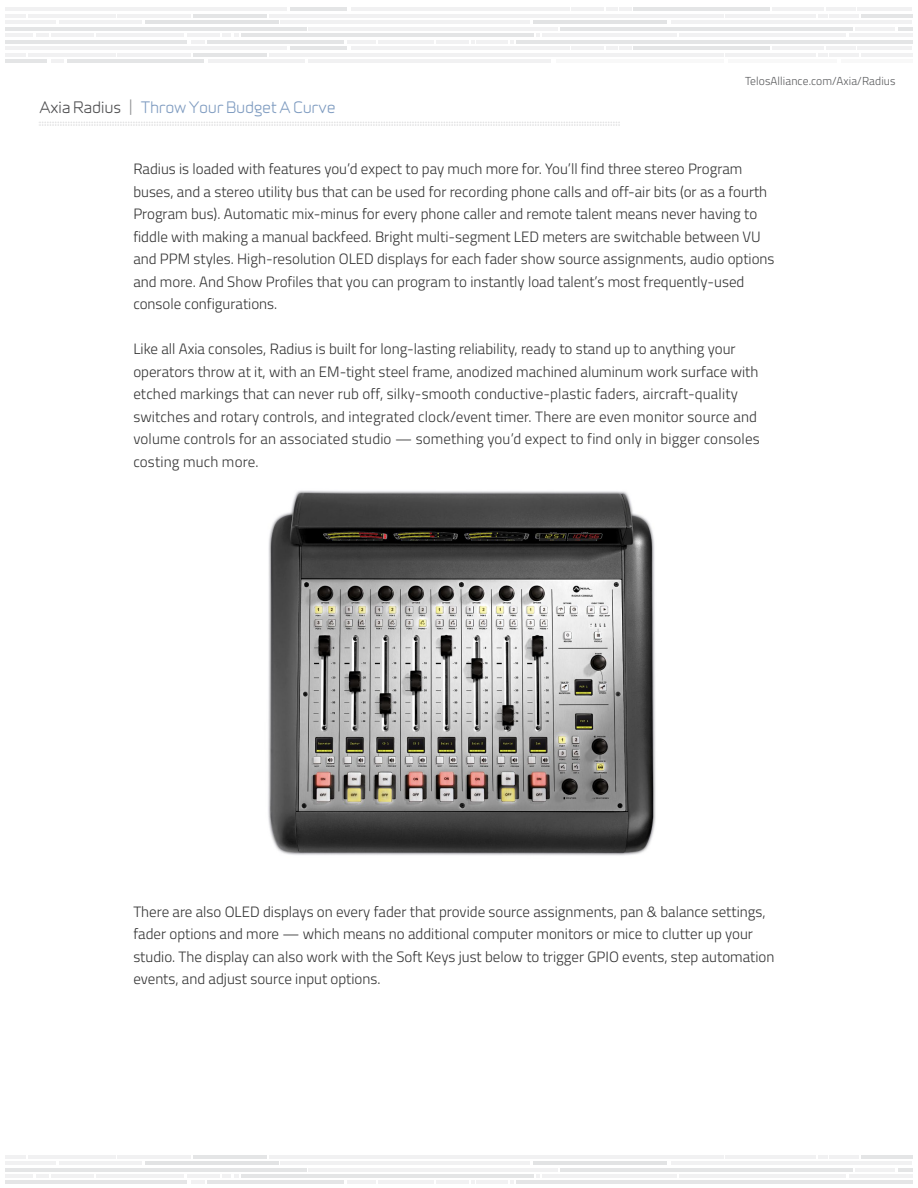
<style>
.page{position:relative;width:918px;height:1188px;background:#fff}
.page>*{position:absolute;margin:0;border:0;box-sizing:border-box;transform-origin:0 0}
.t1{font:300 15px/22.5px "Titillium Web";color:#333}
.t2{font:15px "Infinity T M Regular";letter-spacing:-.02em;color:#7e9bc0}
.t3{font:300 11.55px "Titillium Web";letter-spacing:.01em;color:#58595b}
.s1{color:#4d4d4f}
.s2{color:#8a8c8e}
</style>
<div class="page">
<hr style="left:308px;top:59px;width:243px;height:4px;background:#f1f1f2">
<hr style="left:67px;top:59px;width:137px;height:4px;background:#e4e5e6">
<hr style="left:5px;top:59px;width:42px;height:4px;background:#e4e5e6">
<hr style="left:208px;top:59px;width:97px;height:4px;background:#f1f1f2">
<hr style="left:841px;top:59px;width:71px;height:4px;background:#f8f8f8">
<hr style="left:729px;top:59px;width:108px;height:4px;background:#f8f8f8">
<hr style="left:556px;top:59px;width:168px;height:4px;background:#f8f8f8">
<hr style="left:51px;top:59px;width:12px;height:4px;background:#f1f1f2">
<hr style="left:269px;top:53px;width:455px;height:3px;background:#f1f1f2">
<hr style="left:290px;top:46px;width:57px;height:4px;background:#e4e5e6">
<hr style="left:633px;top:46px;width:137px;height:4px;background:#e4e5e6">
<hr style="left:193px;top:53px;width:73px;height:3px;background:#e4e5e6">
<hr style="left:118px;top:53px;width:73px;height:3px;background:#f1f1f2">
<hr style="left:351px;top:46px;width:218px;height:4px;background:#f1f1f2">
<hr style="left:726px;top:53px;width:90px;height:3px;background:#f1f1f2">
<svg style="left:818px;top:53px;width:9px;height:3px"></svg>
<hr style="left:857px;top:46px;width:55px;height:4px;background:#f1f1f2">
<hr style="left:830px;top:53px;width:29px;height:3px;background:#f1f1f2">
<hr style="left:826px;top:46px;width:29px;height:4px;background:#f1f1f2">
<hr style="left:861px;top:53px;width:51px;height:3px;background:#f1f1f2">
<hr style="left:773px;top:46px;width:51px;height:4px;background:#f1f1f2">
<hr style="left:5px;top:46px;width:281px;height:4px;background:#f1f1f2">
<hr style="left:619px;top:46px;width:13px;height:4px;background:#f1f1f2">
<hr style="left:571px;top:46px;width:33px;height:4px;background:#f1f1f2">
<hr style="left:28px;top:53px;width:88px;height:3px;background:#f1f1f2">
<hr style="left:5px;top:53px;width:21px;height:3px;background:#f1f1f2">
<hr style="left:606px;top:46px;width:11px;height:4px;background:#f1f1f2">
<hr style="left:269px;top:14px;width:455px;height:3px;background:#f1f1f2">
<hr style="left:5px;top:27px;width:302px;height:3px;background:#e4e5e6">
<hr style="left:560px;top:27px;width:293px;height:3px;background:#e4e5e6">
<hr style="left:241px;top:33px;width:293px;height:4px;background:#e4e5e6">
<hr style="left:145px;top:21px;width:134px;height:3px;background:#e2e3e4">
<hr style="left:534px;top:21px;width:133px;height:3px;background:#e2e3e4">
<hr style="left:59px;top:21px;width:83px;height:3px;background:#f1f1f2">
<hr style="left:5px;top:21px;width:51px;height:3px;background:#f1f1f2">
<hr style="left:280px;top:21px;width:249px;height:3px;background:#f1f1f2">
<hr style="left:671px;top:21px;width:241px;height:3px;background:#f1f1f2">
<hr style="left:378px;top:40px;width:56px;height:3px;background:#f1f1f2">
<hr style="left:290px;top:8px;width:57px;height:3px;background:#e4e5e6">
<hr style="left:207px;top:40px;width:137px;height:3px;background:#e4e5e6">
<hr style="left:633px;top:8px;width:137px;height:3px;background:#e4e5e6">
<hr style="left:193px;top:14px;width:73px;height:3px;background:#e4e5e6">
<hr style="left:118px;top:14px;width:73px;height:3px;background:#f1f1f2">
<hr style="left:5px;top:40px;width:182px;height:3px;background:#e4e5e6">
<hr style="left:788px;top:40px;width:124px;height:3px;background:#e4e5e6">
<hr style="left:351px;top:8px;width:218px;height:3px;background:#f1f1f2">
<hr style="left:726px;top:14px;width:90px;height:3px;background:#f1f1f2">
<svg style="left:818px;top:14px;width:9px;height:3px"></svg>
<hr style="left:857px;top:8px;width:55px;height:3px;background:#f1f1f2">
<hr style="left:830px;top:14px;width:29px;height:3px;background:#f1f1f2">
<hr style="left:826px;top:8px;width:29px;height:3px;background:#f1f1f2">
<hr style="left:861px;top:14px;width:51px;height:3px;background:#e4e5e6">
<hr style="left:773px;top:8px;width:51px;height:3px;background:#f1f1f2">
<hr style="left:5px;top:8px;width:281px;height:3px;background:#f1f1f2">
<hr style="left:436px;top:40px;width:33px;height:3px;background:#f1f1f2">
<hr style="left:476px;top:40px;width:32px;height:3px;background:#f1f1f2">
<hr style="left:347px;top:40px;width:29px;height:3px;background:#f1f1f2">
<svg style="left:191px;top:40px;width:13px;height:3px"></svg>
<hr style="left:187px;top:33px;width:32px;height:4px;background:#f1f1f2">
<hr style="left:571px;top:8px;width:33px;height:3px;background:#f1f1f2">
<hr style="left:97px;top:33px;width:87px;height:4px;background:#f1f1f2">
<hr style="left:849px;top:33px;width:63px;height:4px;background:#f1f1f2">
<hr style="left:898px;top:27px;width:14px;height:3px;background:#e4e5e6">
<hr style="left:855px;top:27px;width:40px;height:3px;background:#f1f1f2">
<hr style="left:28px;top:14px;width:88px;height:3px;background:#f1f1f2">
<hr style="left:51px;top:33px;width:43px;height:4px;background:#f1f1f2">
<hr style="left:5px;top:14px;width:21px;height:3px;background:#f1f1f2">
<hr style="left:36px;top:33px;width:13px;height:4px;background:#f1f1f2">
<hr style="left:5px;top:33px;width:28px;height:4px;background:#f1f1f2">
<svg style="left:222px;top:33px;width:17px;height:4px"></svg>
<svg style="left:606px;top:8px;width:26px;height:3px"></svg>
<svg style="left:471px;top:40px;width:4px;height:3px"></svg>
<svg style="left:510px;top:40px;width:4px;height:3px"></svg>
<svg style="left:536px;top:33px;width:4px;height:4px"></svg>
<hr style="left:308px;top:27px;width:250px;height:3px;background:#f1f1f2">
<hr style="left:542px;top:33px;width:135px;height:4px;background:#f1f1f2">
<hr style="left:680px;top:33px;width:166px;height:4px;background:#f1f1f2">
<hr style="left:516px;top:40px;width:293px;height:3px;background:#e4e5e6">
<hr style="left:269px;top:1155px;width:455px;height:3px;background:#f1f1f2">
<hr style="left:5px;top:1168px;width:302px;height:3px;background:#e4e5e6">
<hr style="left:560px;top:1168px;width:293px;height:3px;background:#e4e5e6">
<hr style="left:241px;top:1174px;width:293px;height:4px;background:#e4e5e6">
<hr style="left:145px;top:1161px;width:134px;height:4px;background:#e2e3e4">
<hr style="left:534px;top:1161px;width:133px;height:4px;background:#e2e3e4">
<hr style="left:59px;top:1161px;width:83px;height:4px;background:#f1f1f2">
<hr style="left:5px;top:1161px;width:51px;height:4px;background:#f1f1f2">
<hr style="left:280px;top:1161px;width:249px;height:4px;background:#f1f1f2">
<hr style="left:671px;top:1161px;width:241px;height:4px;background:#f1f1f2">
<hr style="left:378px;top:1181px;width:56px;height:3px;background:#f1f1f2">
<hr style="left:207px;top:1181px;width:137px;height:3px;background:#e4e5e6">
<hr style="left:193px;top:1155px;width:73px;height:3px;background:#e4e5e6">
<hr style="left:118px;top:1155px;width:73px;height:3px;background:#f1f1f2">
<hr style="left:5px;top:1181px;width:182px;height:3px;background:#e4e5e6">
<hr style="left:788px;top:1181px;width:124px;height:3px;background:#e4e5e6">
<hr style="left:726px;top:1155px;width:90px;height:3px;background:#f1f1f2">
<svg style="left:818px;top:1155px;width:9px;height:3px"></svg>
<hr style="left:830px;top:1155px;width:29px;height:3px;background:#f1f1f2">
<hr style="left:861px;top:1155px;width:51px;height:3px;background:#e4e5e6">
<hr style="left:436px;top:1181px;width:33px;height:3px;background:#f1f1f2">
<hr style="left:476px;top:1181px;width:32px;height:3px;background:#f1f1f2">
<hr style="left:347px;top:1181px;width:29px;height:3px;background:#f1f1f2">
<svg style="left:191px;top:1181px;width:13px;height:3px"></svg>
<hr style="left:187px;top:1174px;width:32px;height:4px;background:#f1f1f2">
<hr style="left:97px;top:1174px;width:87px;height:4px;background:#f1f1f2">
<hr style="left:849px;top:1174px;width:63px;height:4px;background:#f1f1f2">
<hr style="left:898px;top:1168px;width:14px;height:3px;background:#e4e5e6">
<hr style="left:855px;top:1168px;width:40px;height:3px;background:#f1f1f2">
<hr style="left:28px;top:1155px;width:88px;height:3px;background:#f1f1f2">
<hr style="left:51px;top:1174px;width:43px;height:4px;background:#f1f1f2">
<hr style="left:5px;top:1155px;width:21px;height:3px;background:#f1f1f2">
<hr style="left:36px;top:1174px;width:13px;height:4px;background:#f1f1f2">
<hr style="left:5px;top:1174px;width:28px;height:4px;background:#f1f1f2">
<svg style="left:222px;top:1174px;width:17px;height:4px"></svg>
<svg style="left:471px;top:1181px;width:4px;height:3px"></svg>
<svg style="left:510px;top:1181px;width:4px;height:3px"></svg>
<svg style="left:536px;top:1174px;width:4px;height:4px"></svg>
<hr style="left:308px;top:1168px;width:250px;height:3px;background:#f1f1f2">
<hr style="left:542px;top:1174px;width:135px;height:4px;background:#f1f1f2">
<hr style="left:680px;top:1174px;width:166px;height:4px;background:#f1f1f2">
<hr style="left:516px;top:1181px;width:293px;height:3px;background:#e4e5e6">
<svg style="left:39px;top:122px;width:581px;height:4px"></svg>
<img style="left:268px;top:490px;width:388px;height:366px">
<p class="t2" style="left:40px;top:97px;width:298px"><span class="s1">Axia Radius</span> <span class="s2">|</span> Throw Your Budget A Curve</p>
<p class="t3" style="left:745px;top:73px;width:152px">TelosAlliance.com/Axia/Radius</p>
<p class="t1" style="left:133px;top:157px;width:643px">Radius is loaded with features you’d expect to pay much more for. You’ll find three stereo Program buses, and a stereo utility bus that can be used for recording phone calls and off-air bits (or as a fourth Program bus). Automatic mix-minus for every phone caller and remote talent means never having to fiddle with making a manual backfeed. Bright multi-segment LED meters are switchable between VU and PPM styles. High-resolution OLED displays for each fader show source assignments, audio options and more. And Show Profiles that you can program to instantly load talent’s most frequently-used console configurations.</p>
<p class="t1" style="left:133px;top:337px;width:628px">Like all Axia consoles, Radius is built for long-lasting reliability, ready to stand up to anything your operators throw at it, with an EM-tight steel frame, anodized machined aluminum work surface with etched markings that can never rub off, silky-smooth conductive-plastic faders, aircraft-quality switches and rotary controls, and integrated clock/event timer. There are even monitor source and volume controls for an associated studio — something you’d expect to find only in bigger consoles costing much more.</p>
<p class="t1" style="left:133px;top:900px;width:643px">There are also OLED displays on every fader that provide source assignments, pan &amp; balance settings, fader options and more — which means no additional computer monitors or mice to clutter up your studio. The display can also work with the Soft Keys just below to trigger GPIO events, step automation events, and adjust source input options.</p>
</div>
